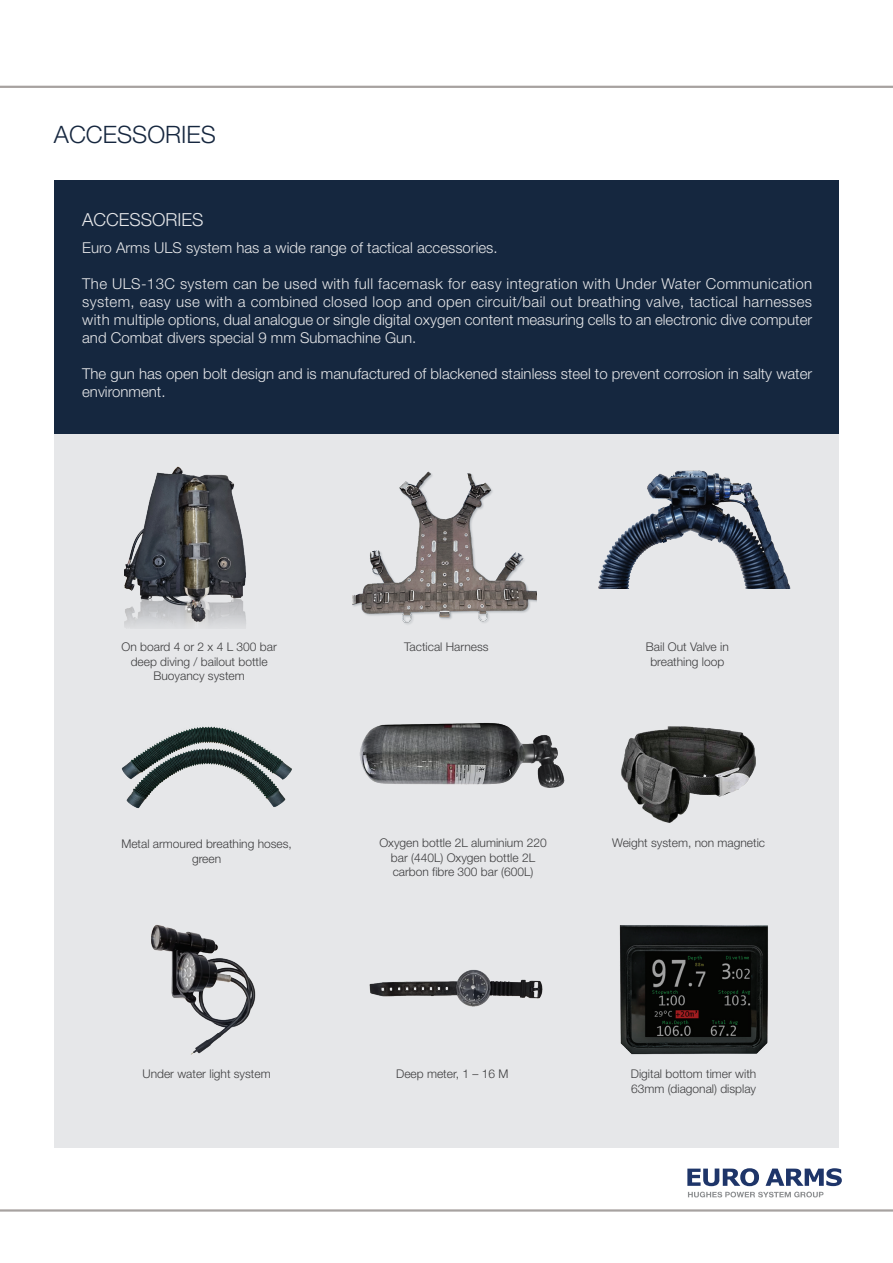
<style>
.page{position:relative;width:893px;height:1263px;background:#fff}
.page>*{position:absolute;margin:0;border:0;box-sizing:border-box;transform-origin:0 0}
.t1{font:300 24px "Helvetica Neue";color:#16273f}
.t2{font:300 18px "Helvetica Neue";color:#e6e7e9}
.t3{font:300 15px/18px "Helvetica Neue";color:#e6e7e9;text-align:justify}
.t4{font:300 12px/14.4px "Helvetica Neue";color:#3e3e3f;text-align:center}
</style>
<div class="page">
<div style="left:54px;top:181px;width:785px;height:253px;background:#15273f"></div>
<div style="left:54px;top:434px;width:785px;height:713px;background:#e6e7e9"></div>
<img style="left:124px;top:466px;width:122px;height:162px">
<img style="left:598px;top:470px;width:193px;height:118px">
<img style="left:352px;top:471px;width:184px;height:153px">
<img style="left:121px;top:726px;width:171px;height:82px">
<img style="left:359px;top:723px;width:206px;height:65px">
<img style="left:621px;top:726px;width:134px;height:97px">
<img style="left:151px;top:925px;width:105px;height:130px">
<img style="left:369px;top:969px;width:173px;height:38px">
<img style="left:619px;top:926px;width:149px;height:129px">
<svg style="left:687px;top:1168px;width:72px;height:18px"></svg>
<svg style="left:766px;top:1168px;width:76px;height:18px"></svg>
<svg style="left:688px;top:1192px;width:135px;height:5px"></svg>
<hr style="left:0;top:1209px;width:893px;height:2px;background:#a7a2a0">
<hr style="left:0;top:86px;width:893px;height:2px;background:#a7a2a0">
<h1 class="t1" style="left:54px;top:120px;width:163px">ACCESSORIES</h1>
<p class="t2" style="left:82px;top:209px;width:123px">ACCESSORIES</p>
<p class="t3" style="left:82px;top:239px;width:417px">Euro Arms ULS system has a wide range of tactical accessories.</p>
<p class="t3" style="left:82px;top:275px;width:731px">The ULS-13C system can be used with full facemask for easy integration with Under Water Communication system, easy use with a combined closed loop and open circuit/bail out breathing valve, tactical harnesses with multiple options, dual analogue or single digital oxygen content measuring cells to an electronic dive computer and Combat divers special 9 mm Submachine Gun.</p>
<p class="t3" style="left:82px;top:365px;width:731px">The gun has open bolt design and is manufactured of blackened stainless steel to prevent corrosion in salty water environment.</p>
<p class="t4" style="left:122px;top:639px;width:157px">On board 4 or 2 x 4 L 300 bar deep diving / bailout bottle<br>Buoyancy system</p>
<p class="t4" style="left:404px;top:639px;width:86px">Tactical Harness</p>
<p class="t4" style="left:646px;top:639px;width:84px">Bail Out Valve in breathing loop</p>
<p class="t4" style="left:121px;top:836px;width:172px">Metal armoured breathing hoses, green</p>
<p class="t4" style="left:379px;top:835px;width:169px">Oxygen bottle 2L aluminium 220 bar (440L) Oxygen bottle 2L carbon fibre 300 bar (600L)</p>
<p class="t4" style="left:612px;top:835px;width:155px">Weight system, non magnetic</p>
<p class="t4" style="left:143px;top:1067px;width:130px">Under water light system</p>
<p class="t4" style="left:396px;top:1067px;width:114px">Deep meter, 1 – 16 M</p>
<p class="t4" style="left:631px;top:1067px;width:127px;text-align:left">Digital bottom timer with<br>63mm (diagonal) display</p>
</div>
